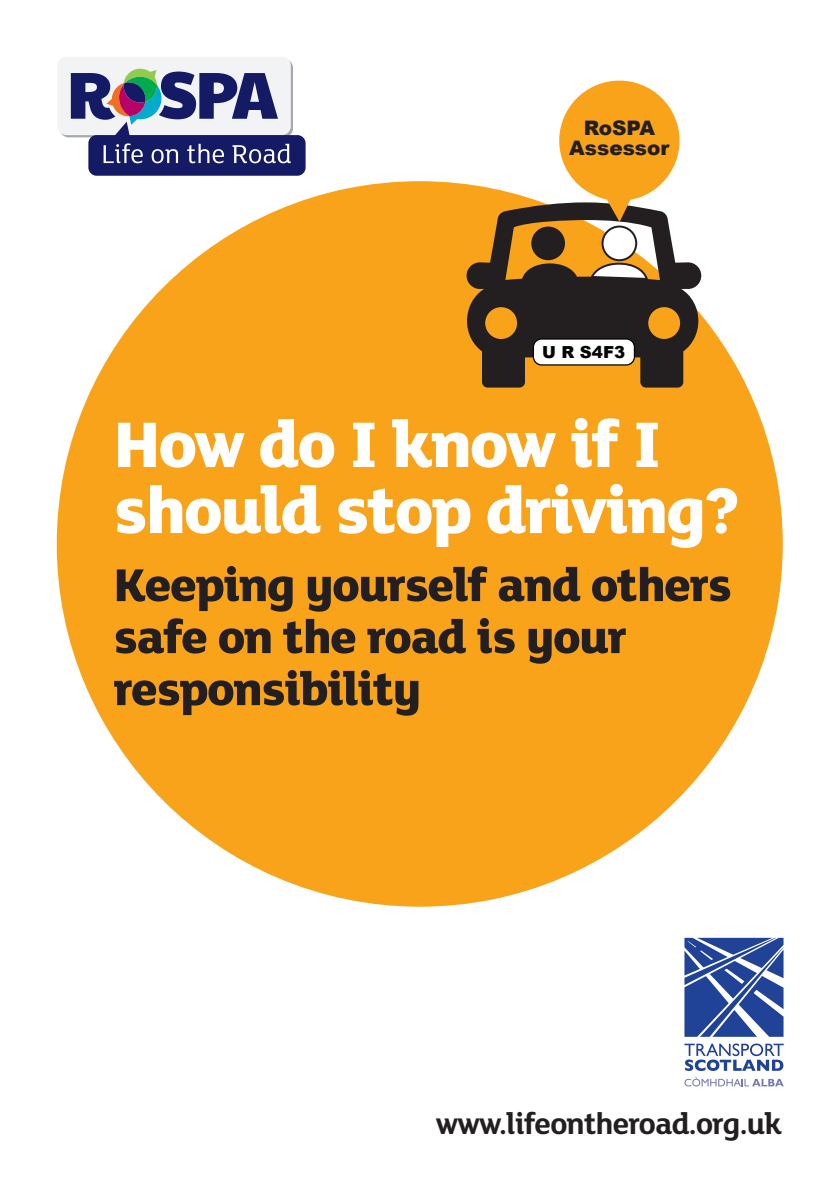
<style>
.page{position:relative;width:840px;height:1191px;background:#fff}
.page>*{position:absolute;margin:0;border:0;box-sizing:border-box;transform-origin:0 0}
.t1{font:800 70px/66px "FS Lola";letter-spacing:-.025em;color:#fff}
.t2{font:800 50px/52px "FS Lola";letter-spacing:-.025em;color:#231f20}
.t3{font:700 32px "FS Lola";letter-spacing:-.025em;color:#231f20}
.Top{font:900 20px "Arial";color:#231f20}
.t4{font:900 16.6px "Arial";color:#040503}
</style>
<div class="page">
<div style="left:57px;top:57px;width:233px;height:78px;background:#f2f3f4;border-radius:9px"></div>
<svg style="left:71px;top:69px;width:234px;height:107px"></svg>
<div style="left:57px;top:181px;width:725px;height:725px;background:#f9a31b;border-radius:50%"></div>
<svg style="left:684px;top:937px;width:99px;height:99px"></svg>
<svg style="left:684px;top:1043px;width:99px;height:43px"></svg>
<svg style="left:466px;top:202px;width:235px;height:185px;fill:#231f20"></svg>
<div style="left:602px;top:226px;width:34px;height:34px;background:#fff;border-radius:50%"></div>
<div style="left:601px;top:225px;width:36px;height:36px;border:2px solid #231f20;border-radius:50%"></div>
<svg style="left:589px;top:262px;width:60px;height:19px"></svg>
<div style="left:533px;top:339px;width:101px;height:26px;background:#fff;border-radius:8px"></div>
<div style="left:532px;top:338px;width:102px;height:27px;border:1px solid #040503;border-radius:8px"></div>
<svg style="left:551px;top:80px;width:135px;height:142px"></svg>
<p class="Top" style="left:583px;top:113px;width:73px">RoSPA</p>
<p class="Top" style="left:569px;top:133px;width:101px">Assessor</p>
<p class="t4" style="left:541px;top:340px;width:84px">U R S4F3</p>
<p class="t1" style="left:113px;top:407px;width:628px">How do I know if I should stop driving?</p>
<p class="t2" style="left:113px;top:556px;width:619px">Keeping yourself and others safe on the road is your responsibility</p>
<p class="t3" style="left:435px;top:1101px;width:347px">www.lifeontheroad.org.uk</p>
</div>
